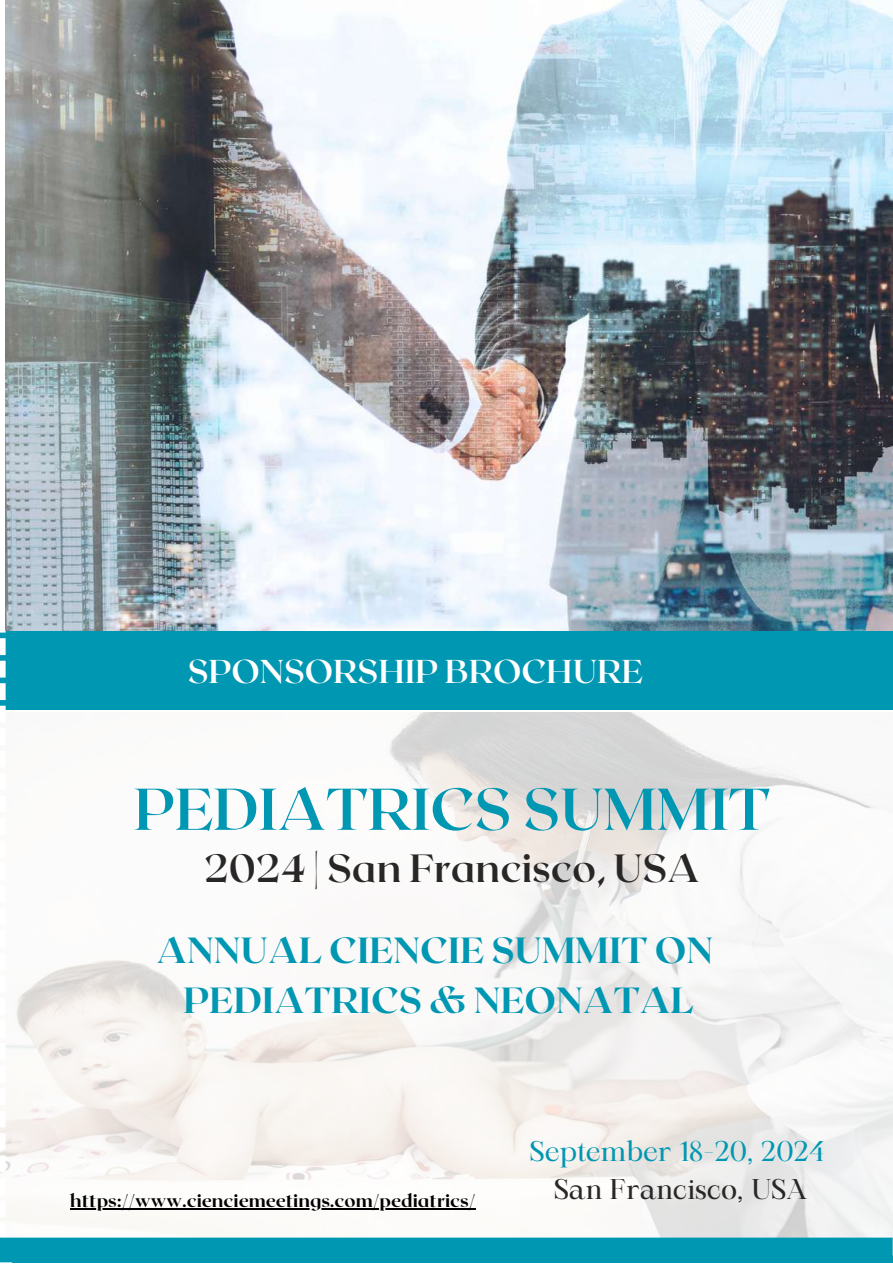
<style>
.page{position:relative;width:893px;height:1264px;background:#fff}
.page>*{position:absolute;margin:0;border:0;box-sizing:border-box;transform-origin:0 0}
.t1{font:700 58.8px "Roxborough CF";color:#0097b2}
.t2{font:700 39.3px "Roxborough CF";color:#292626}
.t3{font:800 36.3px/50.6px "Roxborough CF";color:#0097b2;text-align:center}
.t4{font:700 33px "Roxborough CF";color:#fff}
.t5{font:27.3px "Maharlika";color:#0097b2}
.t6{font:27.3px "Maharlika";color:#292626}
.t7{font:800 18px "Roxborough CF";color:#000}
</style>
<div class="page">
<img style="left:6px;top:712px;width:886px;height:525px">
<div style="left:0;top:629px;width:892px;height:81px;background:#0097b2"></div>
<svg style="left:0;top:0;width:6px;height:1220px"></svg>
<img style="left:6px;top:0;width:886px;height:631px">
<div style="left:0;top:1237px;width:892px;height:25px;background:#0097b2"></div>
<hr style="left:70px;top:1208px;width:405px;height:1px;background:#000">
<h3 class="t4" style="left:188px;top:649px;width:457px">SPONSORSHIP BROCHURE</h3>
<h1 class="t1" style="left:134px;top:771px;width:638px">PEDIATRICS SUMMIT</h1>
<h2 class="t2" style="left:204px;top:842px;width:497px">2024 | San Francisco, USA</h2>
<h3 class="t3" style="left:156px;top:922px;width:558px">ANNUAL CIENCIE SUMMIT ON<br>PEDIATRICS &amp; NEONATAL</h3>
<p class="t7" style="left:70px;top:1188px;width:407px">https://www.cienciemeetings.com/pediatrics/</p>
<h3 class="t5" style="left:529px;top:1139px;width:296px">September 18-20, 2024</h3>
<h3 class="t6" style="left:553px;top:1177px;width:255px">San Francisco, USA</h3>
</div>
